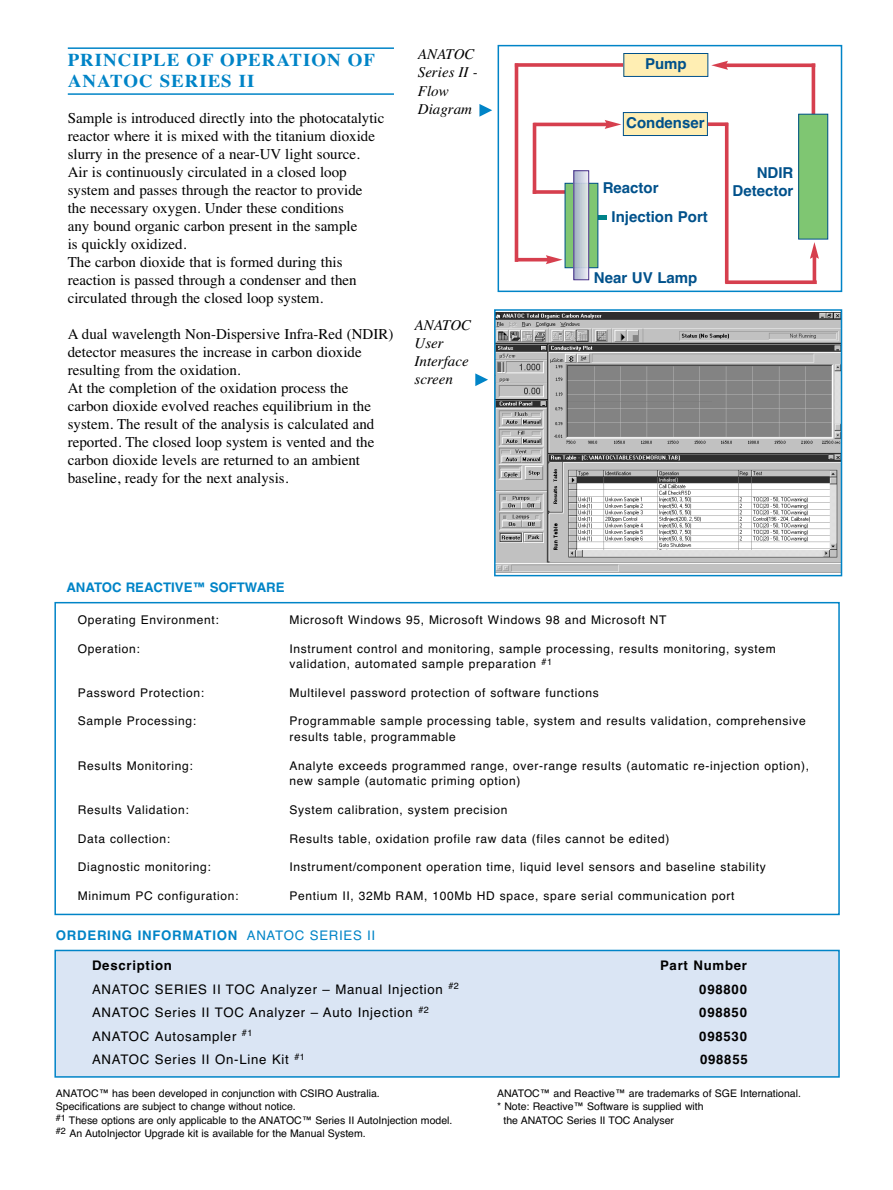
<style>
.page{position:relative;width:893px;height:1190px;background:#fff}
.page>*{position:absolute;margin:0;border:0;box-sizing:border-box;transform-origin:0 0}
.t1{font:700 18px/21px "Times";letter-spacing:.05em;color:#0084c7;scale:1.05 1}
.t2{font:15px/18px "Times";color:#000}
.t3{font:700 15px "Helvetica";color:#00518b}
.t4{font:italic 15px/18px "Times";color:#000}
.t5{font:13.2px "Helvetica";letter-spacing:.055em;color:#000}
.t6{font:700 13.2px "Helvetica";letter-spacing:.055em;color:#000}
.t7{font:700 13.2px "Helvetica";letter-spacing:.055em;color:#0084c7}
.t8{font:700 13.2px "Helvetica";color:#0084c7}
.t9{font:12px/15.8px "Helvetica";letter-spacing:.055em;color:#000}
.t10{font:10.5px "Helvetica";color:#000}
.s1{font-weight:400}
.s2{font-style:italic}
</style>
<div class="page">
<hr style="left:68px;top:47px;width:326px;height:2px;background:#0084c7">
<hr style="left:68px;top:93px;width:326px;height:2px;background:#0084c7">
<div style="left:54px;top:602px;width:785px;height:313px;border:2px solid #0084c7"></div>
<div style="left:55px;top:950px;width:784px;height:126px;background:#dae5f4"></div>
<div style="left:54px;top:949px;width:785px;height:128px;border:2px solid #0084c7"></div>
<svg style="left:494px;top:44px;width:349px;height:533px"></svg>
<svg style="left:475px;top:373px;width:13px;height:13px"></svg>
<svg style="left:479px;top:104px;width:13px;height:13px"></svg>
<h1 class="t1" style="left:68px;top:51px;width:294px">PRINCIPLE OF OPERATION OF<br>ANATOC SERIES II</h1>
<p class="t2" style="left:68px;top:110px;width:318px">Sample is introduced directly into the photocatalytic reactor where it is mixed with the titanium dioxide slurry in the presence of a near-UV light source.<br>Air is continuously circulated in a closed loop system and passes through the reactor to provide the necessary oxygen. Under these conditions<br>any bound organic carbon present in the sample<br>is quickly oxidized.<br>The carbon dioxide that is formed during this reaction is passed through a condenser and then circulated through the closed loop system.</p>
<p class="t2" style="left:68px;top:326px;width:327px">A dual wavelength Non-Dispersive Infra-Red (NDIR) detector measures the increase in carbon dioxide resulting from the oxidation.<br>At the completion of the oxidation process the<br>carbon dioxide evolved reaches equilibrium in the system. The result of the analysis is calculated and reported. The closed loop system is vented and the carbon dioxide levels are returned to an ambient baseline, ready for the next analysis.</p>
<p class="t4" style="left:418px;top:47px;width:61px">ANATOC<br>Series II -<br>Flow<br>Diagram</p>
<p class="t4" style="left:414px;top:317px;width:58px">ANATOC<br>User<br>Interface screen</p>
<p class="t8" style="left:66px;top:582px;width:220px">ANATOC REACTIVE™ SOFTWARE</p>
<p class="t3" style="left:645px;top:58px;width:43px">Pump</p>
<p class="t3" style="left:626px;top:117px;width:80px">Condenser</p>
<p class="t3" style="left:756px;top:167px;width:38px">NDIR</p>
<p class="t3" style="left:602px;top:182px;width:57px">Reactor</p>
<p class="t3" style="left:732px;top:185px;width:62px">Detector</p>
<p class="t3" style="left:611px;top:211px;width:98px">Injection Port</p>
<p class="t3" style="left:594px;top:273px;width:105px">Near UV Lamp</p>
<p class="t9" style="left:78px;top:613px;width:142px">Operating Environment:</p>
<p class="t9" style="left:289px;top:613px;width:379px">Microsoft Windows 95, Microsoft Windows 98 and Microsoft NT</p>
<p class="t9" style="left:78px;top:641px;width:63px">Operation:</p>
<p class="t9" style="left:289px;top:641px;width:488px">Instrument control and monitoring, sample processing, results monitoring, system validation, automated sample preparation <sup>#1</sup></p>
<p class="t9" style="left:78px;top:686px;width:128px">Password Protection:</p>
<p class="t9" style="left:289px;top:686px;width:311px">Multilevel password protection of software functions</p>
<p class="t9" style="left:78px;top:714px;width:120px">Sample Processing:</p>
<p class="t9" style="left:289px;top:714px;width:518px">Programmable sample processing table, system and results validation, comprehensive results table, programmable</p>
<p class="t9" style="left:78px;top:758px;width:116px">Results Monitoring:</p>
<p class="t9" style="left:289px;top:758px;width:521px">Analyte exceeds programmed range, over-range results (automatic re-injection option), new sample (automatic priming option)</p>
<p class="t9" style="left:78px;top:803px;width:112px">Results Validation:</p>
<p class="t9" style="left:289px;top:803px;width:220px">System calibration, system precision</p>
<p class="t9" style="left:78px;top:831px;width:94px">Data collection:</p>
<p class="t9" style="left:289px;top:831px;width:381px">Results table, oxidation profile raw data (files cannot be edited)</p>
<p class="t9" style="left:78px;top:860px;width:134px">Diagnostic monitoring:</p>
<p class="t9" style="left:289px;top:860px;width:478px">Instrument/component operation time, liquid level sensors and baseline stability</p>
<p class="t9" style="left:78px;top:888px;width:162px">Minimum PC configuration:</p>
<p class="t9" style="left:289px;top:888px;width:446px">Pentium II, 32Mb RAM, 100Mb HD space, spare serial communication port</p>
<p class="t7" style="left:56px;top:930px;width:321px">ORDERING INFORMATION <span class="s1">ANATOC SERIES II</span></p>
<p class="t6" style="left:92px;top:960px;width:81px">Description</p>
<p class="t6" style="left:660px;top:960px;width:88px">Part Number</p>
<p class="t5" style="left:92px;top:984px;width:368px">ANATOC SERIES II TOC Analyzer – Manual Injection <sup>#2</sup></p>
<p class="t6" style="left:699px;top:984px;width:49px">098800</p>
<p class="t5" style="left:92px;top:1007px;width:338px">ANATOC Series II TOC Analyzer – Auto Injection <sup>#2</sup></p>
<p class="t6" style="left:699px;top:1007px;width:49px">098850</p>
<p class="t5" style="left:92px;top:1031px;width:162px">ANATOC Autosampler <sup>#1</sup></p>
<p class="t6" style="left:699px;top:1031px;width:49px">098530</p>
<p class="t5" style="left:92px;top:1054px;width:214px">ANATOC Series II On-Line Kit <sup>#1</sup></p>
<p class="t6" style="left:700px;top:1054px;width:49px">098855</p>
<p class="t10" style="left:56px;top:1089px;width:325px">ANATOC™ has been developed in conjunction with CSIRO Australia.</p>
<p class="t10" style="left:497px;top:1089px;width:305px">ANATOC™ and Reactive™ are trademarks of SGE International.</p>
<p class="t10" style="left:56px;top:1102px;width:241px">Specifications are subject to change without notice.</p>
<p class="t10" style="left:497px;top:1102px;width:208px">* Note: Reactive™ Software is supplied with</p>
<p class="t10" style="left:56px;top:1116px;width:398px"><sup>#1</sup> These options are only applicable to the ANATOC™ <span class="s2">Series II</span> AutoInjection model.</p>
<p class="t10" style="left:503px;top:1116px;width:172px">the ANATOC Series II TOC Analyser</p>
<p class="t10" style="left:56px;top:1129px;width:311px"><sup>#2</sup> An AutoInjector Upgrade kit is available for the Manual System.</p>
</div>
